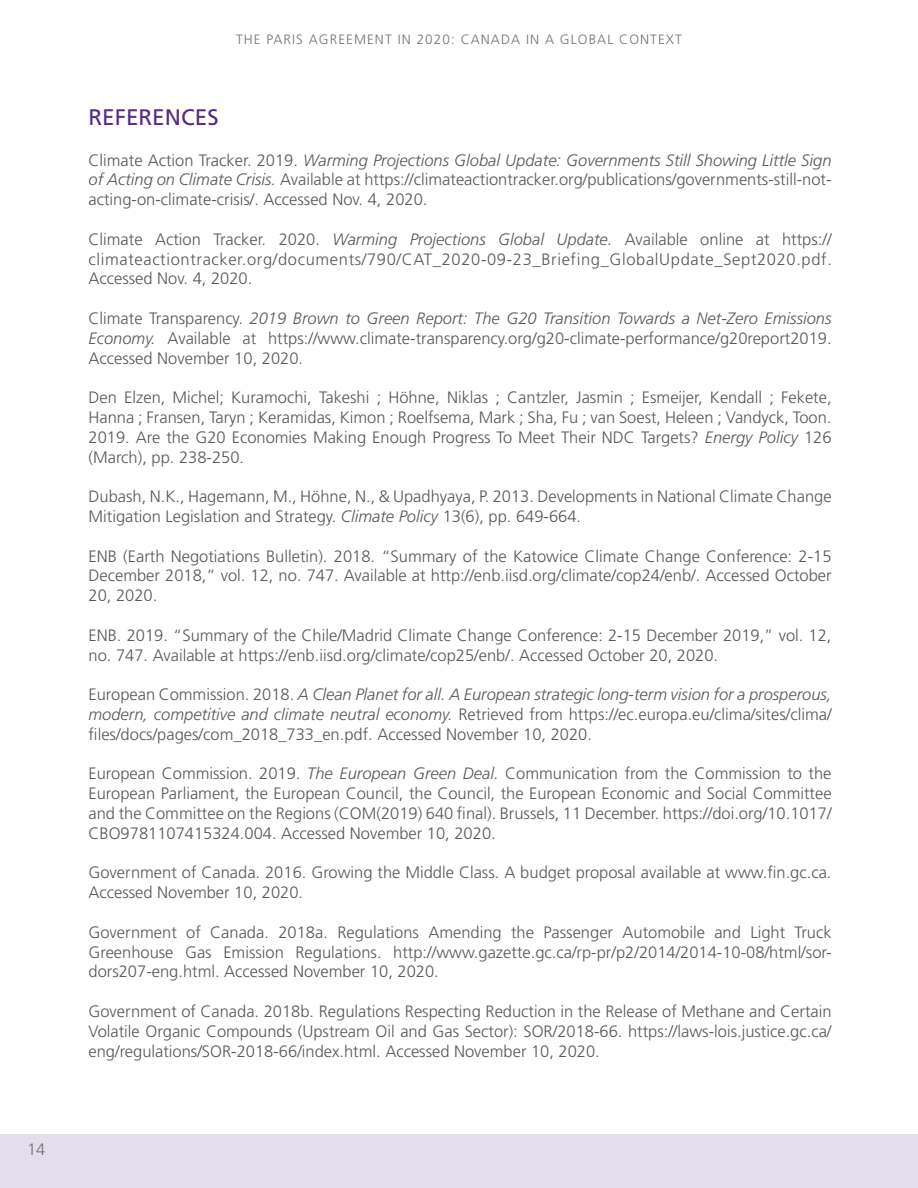
<style>
.page{position:relative;width:918px;height:1188px;background:#fff}
.page>*{position:absolute;margin:0;border:0;box-sizing:border-box;transform-origin:0 0}
.t1{font:22.5px "Frutiger";color:#572d83}
.t2{font:300 16.5px/19.8px "Frutiger";color:#57585a;text-align:justify}
.t3{font:300 16.5px "Frutiger";color:#737278}
.t4{font:300 13.5px "Frutiger";letter-spacing:.08em;color:#737278}
.s1{font-style:italic}
</style>
<div class="page">
<div style="left:0;top:1134px;width:918px;height:54px;background:#e4ddeb"></div>
<p class="t3" style="left:27px;top:1140px;width:20px">14</p>
<p class="t4" style="left:236px;top:31px;width:447px">THE PARIS AGREEMENT IN 2020: CANADA IN A GLOBAL CONTEXT</p>
<p class="t1" style="left:89px;top:104px;width:132px">REFERENCES</p>
<p class="t2" style="left:89px;top:150px;width:745px">Climate Action Tracker. 2019. <span class="s1">Warming Projections Global Update: Governments Still Showing Little Sign of Acting on Climate Crisis.</span> Available at https://climateactiontracker.org/publications/governments-still-not&shy;acting-on-climate-crisis/. Accessed Nov. 4, 2020.</p>
<p class="t2" style="left:89px;top:230px;width:745px">Climate Action Tracker. 2020. <span class="s1">Warming Projections Global Update.</span> Available online at https:// climateactiontracker.org/documents/790/CAT_2020-09-23_Briefing_GlobalUpdate_Sept2020.pdf.<br>Accessed Nov. 4, 2020.</p>
<p class="t2" style="left:89px;top:309px;width:745px">Climate Transparency. <span class="s1">2019 Brown to Green Report: The G20 Transition Towards a Net-Zero Emissions Economy.</span> Available at https://www.climate-transparency.org/g20-climate-performance/g20report2019.<br>Accessed November 10, 2020.</p>
<p class="t2" style="left:89px;top:388px;width:745px">Den Elzen, Michel; Kuramochi, Takeshi ; Höhne, Niklas ; Cantzler, Jasmin ; Esmeijer, Kendall ; Fekete, Hanna ; Fransen, Taryn ; Keramidas, Kimon ; Roelfsema, Mark ; Sha, Fu ; van Soest, Heleen ; Vandyck, Toon.<br>2019. Are the G20 Economies Making Enough Progress To Meet Their NDC Targets? <span class="s1">Energy Policy</span> 126 (March), pp. 238-250.</p>
<p class="t2" style="left:89px;top:487px;width:745px">Dubash, N.K., Hagemann, M., Höhne, N., &amp; Upadhyaya, P. 2013. Developments in National Climate Change<br>Mitigation Legislation and Strategy. <span class="s1">Climate Policy</span> 13(6), pp. 649-664.</p>
<p class="t2" style="left:89px;top:546px;width:745px">ENB (Earth Negotiations Bulletin). 2018. “Summary of the Katowice Climate Change Conference: 2-15<br>December 2018,” vol. 12, no. 747. Available at http://enb.iisd.org/climate/cop24/enb/. Accessed October 20, 2020.</p>
<p class="t2" style="left:89px;top:626px;width:745px">ENB. 2019. “Summary of the Chile/Madrid Climate Change Conference: 2-15 December 2019,” vol. 12, no. 747. Available at https://enb.iisd.org/climate/cop25/enb/. Accessed October 20, 2020.</p>
<p class="t2" style="left:89px;top:685px;width:745px">European Commission. 2018. <span class="s1">A Clean Planet for all. A European strategic long-term vision for a prosperous, modern, competitive and climate neutral economy.</span> Retrieved from https://ec.europa.eu/clima/sites/clima/ files/docs/pages/com_2018_733_en.pdf. Accessed November 10, 2020.</p>
<p class="t2" style="left:89px;top:764px;width:745px">European Commission. 2019. <span class="s1">The European Green Deal.</span> Communication from the Commission to the European Parliament, the European Council, the Council, the European Economic and Social Committee and the Committee on the Regions (COM(2019) 640 final). Brussels, 11 December. https://doi.org/10.1017/ CBO9781107415324.004. Accessed November 10, 2020.</p>
<p class="t2" style="left:89px;top:863px;width:744px">Government of Canada. 2016. Growing the Middle Class. A budget proposal available at www.fin.gc.ca.<br>Accessed November 10, 2020.</p>
<p class="t2" style="left:89px;top:923px;width:745px">Government of Canada. 2018a. Regulations Amending the Passenger Automobile and Light Truck Greenhouse Gas Emission Regulations. http://www.gazette.gc.ca/rp-pr/p2/2014/2014-10-08/html/sor&shy;dors207-eng.html. Accessed November 10, 2020.</p>
<p class="t2" style="left:89px;top:1002px;width:745px">Government of Canada. 2018b. Regulations Respecting Reduction in the Release of Methane and Certain Volatile Organic Compounds (Upstream Oil and Gas Sector): SOR/2018-66. https://laws-lois.justice.gc.ca/ eng/regulations/SOR-2018-66/index.html. Accessed November 10, 2020.</p>
</div>
